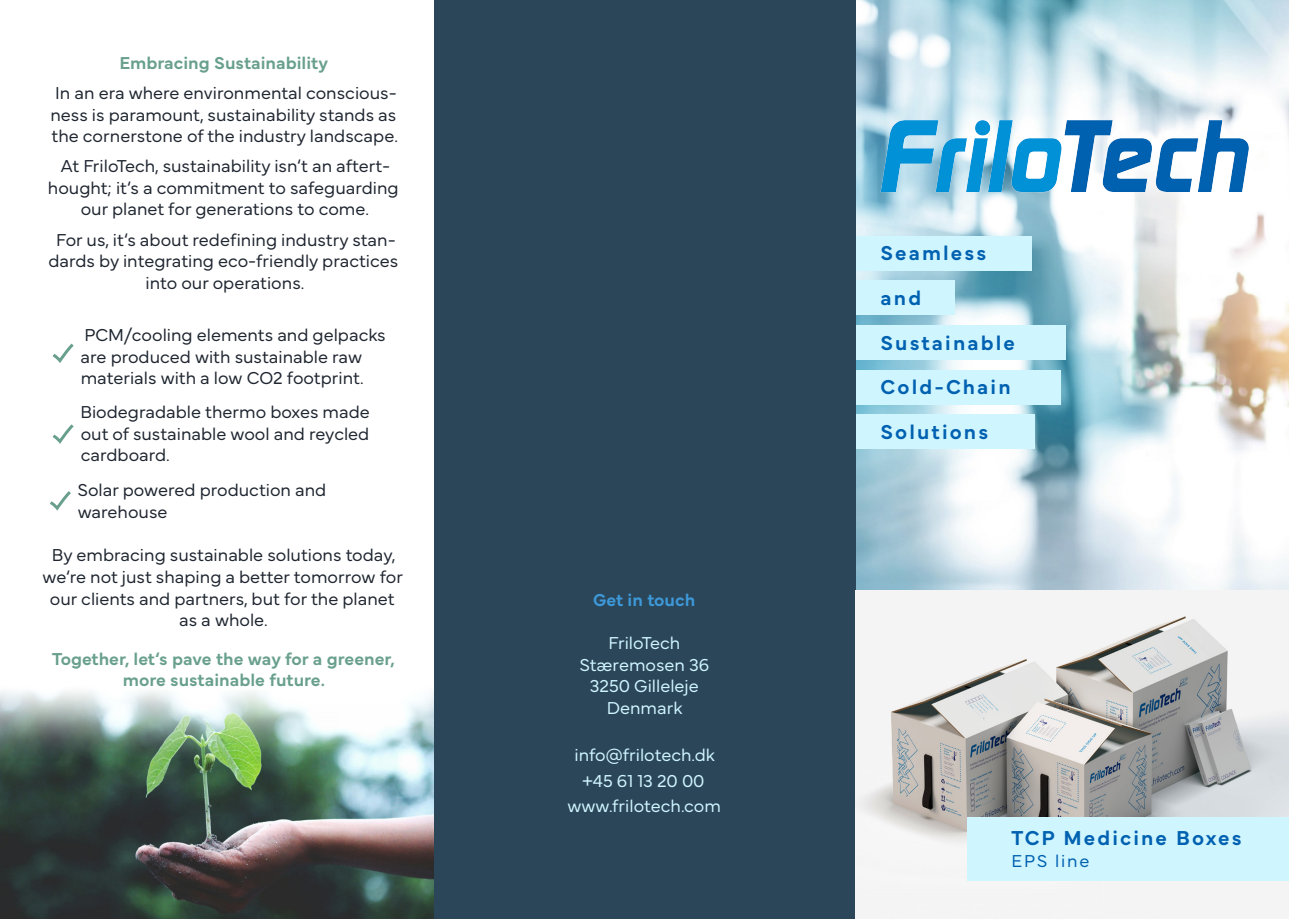
<style>
.page{position:relative;width:1289px;height:919px;background:#fff}
.page>*{position:absolute;margin:0;border:0;box-sizing:border-box;transform-origin:0 0}
.t1{font:600 21px/44.7px "Mundial";letter-spacing:.1em;color:#0061b0}
.t2{font:300 18px/21.6px "Mundial";color:#1f2630;text-align:center}
.t3{font:300 18px/21.6px "Mundial";color:#cff5ff;text-align:center}
.t4{font:600 18px/21.6px "Mundial";color:#69a08d;text-align:center}
.t5{font:600 18px "Mundial";color:#3d99d9}
.t6{font:300 18px "Mundial";letter-spacing:.1em;color:#0061b0}
</style>
<div class="page">
<img style="left:0;top:691px;width:434px;height:227px">
<img style="left:855px;top:0;width:433px;height:918px">
<img style="left:879px;top:106px;width:370px;height:92px">
<div style="left:855px;top:236px;width:176px;height:34px;background:#cff5ff"></div>
<div style="left:855px;top:325px;width:210px;height:34px;background:#cff5ff"></div>
<div style="left:855px;top:370px;width:205px;height:34px;background:#cff5ff"></div>
<div style="left:855px;top:415px;width:179px;height:34px;background:#cff5ff"></div>
<div style="left:855px;top:281px;width:99px;height:34px;background:#cff5ff"></div>
<div style="left:434px;top:0;width:421px;height:918px;background:#2b4659"></div>
<svg style="left:52px;top:343px;width:22px;height:20px"></svg>
<svg style="left:52px;top:424px;width:22px;height:20px"></svg>
<svg style="left:50px;top:491px;width:21px;height:20px"></svg>
<div style="left:967px;top:817px;width:321px;height:63px;background:#cff5ff"></div>
<p class="t4" style="left:119px;top:50px;width:210px">Embracing Sustainability</p>
<p class="t2" style="left:50px;top:80px;width:349px;text-align:justify">In an era where environmental conscious&shy;ness is paramount, sustainability stands as the cornerstone of the industry landscape.</p>
<p class="t2" style="left:48px;top:153px;width:352px">At FriloTech, sustainability isn‘t an aftert&shy;hought; it‘s a commitment to safeguarding our planet for generations to come.</p>
<p class="t2" style="left:48px;top:227px;width:351px">For us, it‘s about redefining industry stan&shy;dards by integrating eco-friendly practices into our operations.</p>
<p class="t2" style="left:81px;top:322px;width:307px;text-align:left">PCM/cooling elements and gelpacks are produced with sustainable raw materials with a low CO2 footprint.</p>
<p class="t2" style="left:80px;top:399px;width:291px;text-align:justify">Biodegradable thermo boxes made out of sustainable wool and reycled cardboard.</p>
<p class="t2" style="left:77px;top:477px;width:250px;text-align:left">Solar powered production and warehouse</p>
<p class="t2" style="left:43px;top:542px;width:362px">By embracing sustainable solutions today, we‘re not just shaping a better tomorrow for our clients and partners, but for the planet as a whole.</p>
<p class="t4" style="left:52px;top:646px;width:344px">Together, let‘s pave the way for a greener, more sustainable future.</p>
<p class="t5" style="left:593px;top:585px;width:104px">Get in touch</p>
<p class="t3" style="left:579px;top:630px;width:131px">FriloTech<br>Stæremosen 36<br>3250 Gilleleje<br>Denmark</p>
<p class="t3" style="left:567px;top:740px;width:155px;line-height:25.5px">info@frilotech.dk +45 61 13 20 00 www.frilotech.com</p>
<p class="t1" style="left:880px;top:229px;width:107px">Seamless</p>
<p class="t1" style="left:880px;top:274px;width:42px">and</p>
<p class="t1" style="left:880px;top:318px;width:136px">Sustainable<br>Cold-Chain<br>Solutions</p>
<p class="t1" style="left:1011px;top:813px;width:232px">TCP Medicine Boxes</p>
<p class="t6" style="left:1011px;top:846px;width:80px">EPS line</p>
</div>
